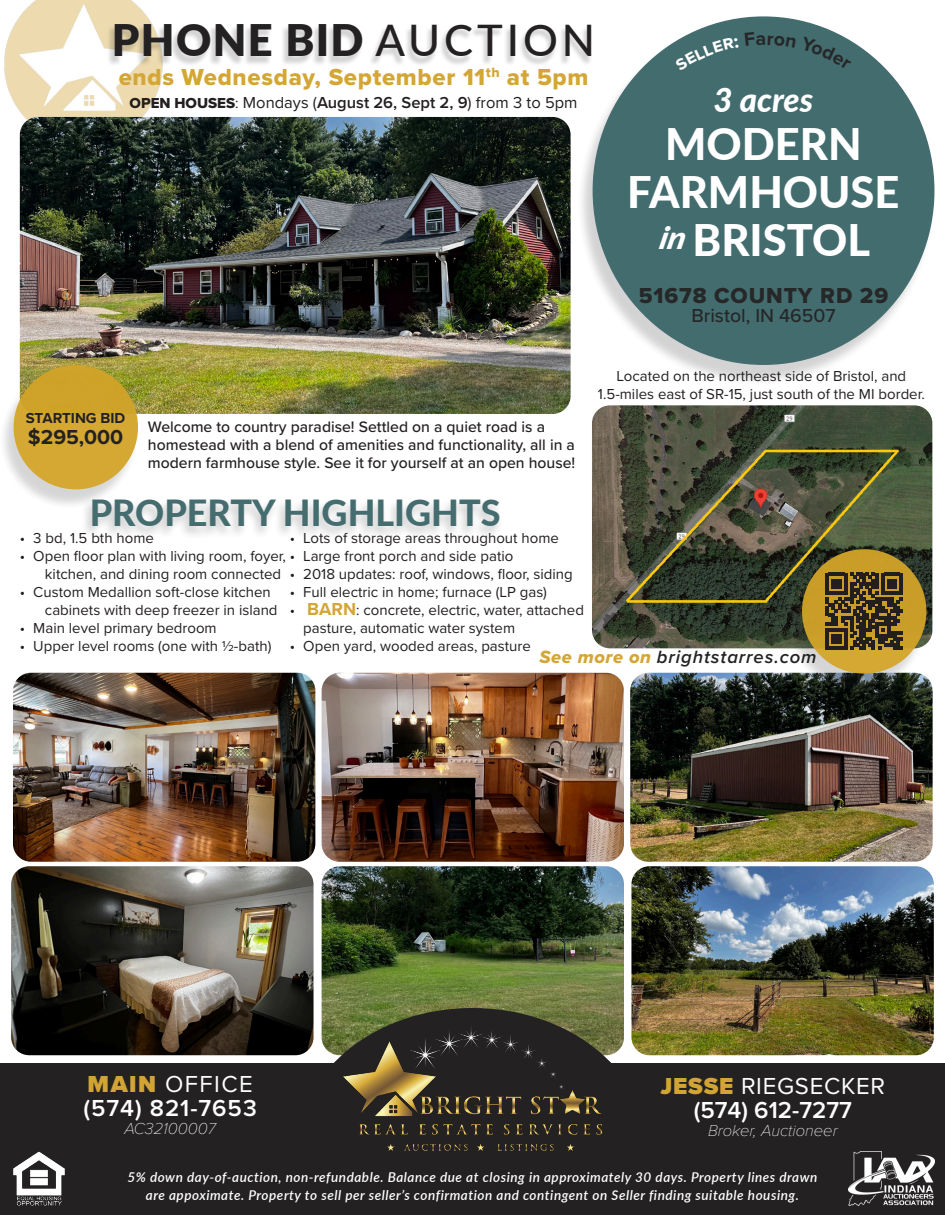
<style>
.page{position:relative;width:945px;height:1215px;background:#fff}
.page>*{position:absolute;margin:0;border:0;box-sizing:border-box;transform-origin:0 0}
.t1{font:800 43.5px "Lato";color:#fff}
.t2{font:900 43.5px "Lato";letter-spacing:.03em;color:#232122}
.t3{font:800 36px "Lato";color:#456d70}
.t4{font:italic 800 33px "Lato";color:#fff}
.t5{font:24px "Proxima Nova Extrabld";letter-spacing:.03em;color:#d4a636}
.t6{font:24px "Proxima Nova";letter-spacing:.03em;color:#fff}
.t7{font:600 24px "Proxima Nova";color:#fff}
.t8{font:600 24px "Proxima Nova";letter-spacing:.04em;color:#fff}
.t9{font:22.5px "Proxima Nova Extrabld";letter-spacing:.04em;color:#262727}
.t10{font:700 21px "Proxima Nova";color:#232122}
.t11{font:500 19.5px "Proxima Nova";color:#262727}
.t12{font:italic 600 18.45px "Proxima Nova";letter-spacing:.05em;color:#242223}
.t13{font:16.5px "Proxima Nova";color:#231f20}
.t14{font:italic 100 16.5px "Proxima Nova";color:#fff}
.t15{font:500 15.75px/18px "Proxima Nova";color:#231f20}
.t16{font:15px/18px "Proxima Nova";color:#231f20}
.t17{font:700 15px "Proxima Nova";color:#232122}
.t18{font:italic 600 13.5px "Lato";letter-spacing:.04em;color:#fff}
.s1{font-weight:500}
.s2{font-family:"Proxima Nova Extrabld";font-size:15px}
.s3{font-size:15px}
.s4{font-weight:600}
.s5{font-weight:700;font-size:18px;color:#d4a636}
.s6{font-family:"Proxima Nova Extrabld It";font-weight:400;font-style:normal;color:#d4a636}
.s7{font-weight:900;color:#d2a435}
</style>
<div class="page">
<img style="left:322px;top:673px;width:302px;height:189px">
<img style="left:13px;top:673px;width:302px;height:189px">
<img style="left:630px;top:673px;width:303px;height:189px">
<img style="left:322px;top:866px;width:302px;height:142px">
<img style="left:11px;top:866px;width:303px;height:189px">
<img style="left:631px;top:866px;width:303px;height:189px">
<img style="left:4px;top:0;width:159px;height:143px">
<div style="left:577px;top:21px;width:358px;height:365px;background:#231f20;opacity:.2"></div>
<div style="left:593px;top:17px;width:341px;height:347px;background:#436c6f;border-radius:50%"></div>
<div style="left:0;top:1064px;width:945px;height:151px;background:#232122"></div>
<img style="left:299px;top:1008px;width:347px;height:143px">
<img style="left:20px;top:117px;width:551px;height:297px">
<div style="left:107px;top:25px;width:485px;height:42px;background:#231f20;opacity:.2"></div>
<img style="left:592px;top:405px;width:340px;height:243px">
<div style="left:786px;top:554px;width:141px;height:141px;background:#231f20;opacity:.2"></div>
<div style="left:802px;top:549px;width:124px;height:125px;background:#c99e28;border-radius:50%"></div>
<svg style="left:826px;top:573px;width:77px;height:77px"></svg>
<img style="left:13px;top:1152px;width:52px;height:54px">
<img style="left:849px;top:1152px;width:85px;height:54px">
<div style="left:0;top:370px;width:139px;height:141px;background:#231f20;opacity:.2"></div>
<div style="left:14px;top:365px;width:124px;height:124px;background:#d4a832;border-radius:50%"></div>
<div style="left:81px;top:497px;width:423px;height:43px;background:#231f20;opacity:.25"></div>
<svg style="left:675px;top:37px;width:8px;height:5px"></svg>
<svg style="left:834px;top:32px;width:17px;height:9px"></svg>
<p class="t2" style="left:112px;top:8px;width:485px">PHONE BID <span class="s1">AUCTION</span></p>
<p class="t5" style="left:119px;top:59px;width:471px">ends Wednesday, September 11<sup>th</sup> at 5pm</p>
<p class="t13" style="left:130px;top:90px;width:450px"><span class="s2">OPEN HOUSES</span><span class="s3">:</span> Mondays (<span class="s4">August 26, Sept 2, 9</span>) from 3 to 5pm</p>
<p class="t4" style="left:714px;top:76px;width:101px">3 acres</p>
<p class="t1" style="left:665px;top:112px;width:198px">MODERN</p>
<p class="t1" style="left:627px;top:160px;width:274px">FARMHOUSE</p>
<p class="t1" style="left:658px;top:208px;width:214px"><sup>in</sup>BRISTOL</p>
<p class="t9" style="left:639px;top:278px;width:251px">51678 COUNTY RD 29</p>
<p class="t11" style="left:691px;top:301px;width:146px">Bristol, IN 46507</p>
<p class="t17" style="left:26px;top:407px;width:101px">STARTING BID</p>
<p class="t10" style="left:28px;top:421px;width:97px">$295,000</p>
<p class="t15" style="left:148px;top:417px;width:429px">Welcome to country paradise! Settled on a quiet road is a homestead with a blend of amenities and functionality, all in a modern farmhouse style. See it for yourself at an open house!</p>
<p class="t16" style="left:598px;top:366px;width:328px;text-align:center">Located on the northeast side of Bristol, and<br>1.5-miles east of SR-15, just south of the MI border.</p>
<p class="t3" style="left:90px;top:486px;width:413px">PROPERTY HIGHLIGHTS</p>
<p class="t16" style="left:290px;top:529px;width:271px">• Lots of storage areas throughout home</p>
<p class="t16" style="left:290px;top:565px;width:284px">• 2018 updates: roof, windows, floor, siding</p>
<p class="t16" style="left:290px;top:583px;width:259px">• Full electric in home; furnace (LP gas)</p>
<p class="t16" style="left:303px;top:601px;width:282px;text-indent:-14px">• <span class="s5">BARN</span>: concrete, electric, water, attached pasture, automatic water system</p>
<p class="t16" style="left:290px;top:637px;width:243px">• Open yard, wooded areas, pasture</p>
<p class="t16" style="left:20px;top:529px;width:136px">• 3 bd, 1.5 bth home</p>
<p class="t16" style="left:45px;top:547px;width:470px;text-indent:-25px">• Open floor plan with living room, foyer, • Large front porch and side patio kitchen, and dining room connected</p>
<p class="t16" style="left:45px;top:583px;width:234px;text-indent:-25px">• Custom Medallion soft-close kitchen cabinets with deep freezer in island</p>
<p class="t16" style="left:20px;top:619px;width:198px">• Main level primary bedroom</p>
<p class="t16" style="left:20px;top:637px;width:253px">• Upper level rooms (one with 1/2-bath)</p>
<p class="t12" style="left:540px;top:643px;width:278px"><span class="s6">See more on</span> brightstarres.com</p>
<p class="t6" style="left:88px;top:1066px;width:166px"><span class="s7">MAIN</span> OFFICE</p>
<p class="t8" style="left:84px;top:1090px;width:175px">(574) 821-7653</p>
<p class="t14" style="left:124px;top:1117px;width:93px">AC32100007</p>
<p class="t6" style="left:661px;top:1068px;width:226px"><span class="s7">JESSE</span> RIEGSECKER</p>
<p class="t7" style="left:694px;top:1092px;width:160px">(574) 612-7277</p>
<p class="t14" style="left:708px;top:1118px;width:131px">Broker, Auctioneer</p>
<p class="t18" style="left:127px;top:1168px;width:691px">5% down day-of-auction, non-refundable. Balance due at closing in approximately 30 days. Property lines drawn</p>
<p class="t18" style="left:146px;top:1186px;width:655px">are appoximate. Property to sell per seller’s confirmation and contingent on Seller finding suitable housing.</p>
</div>
